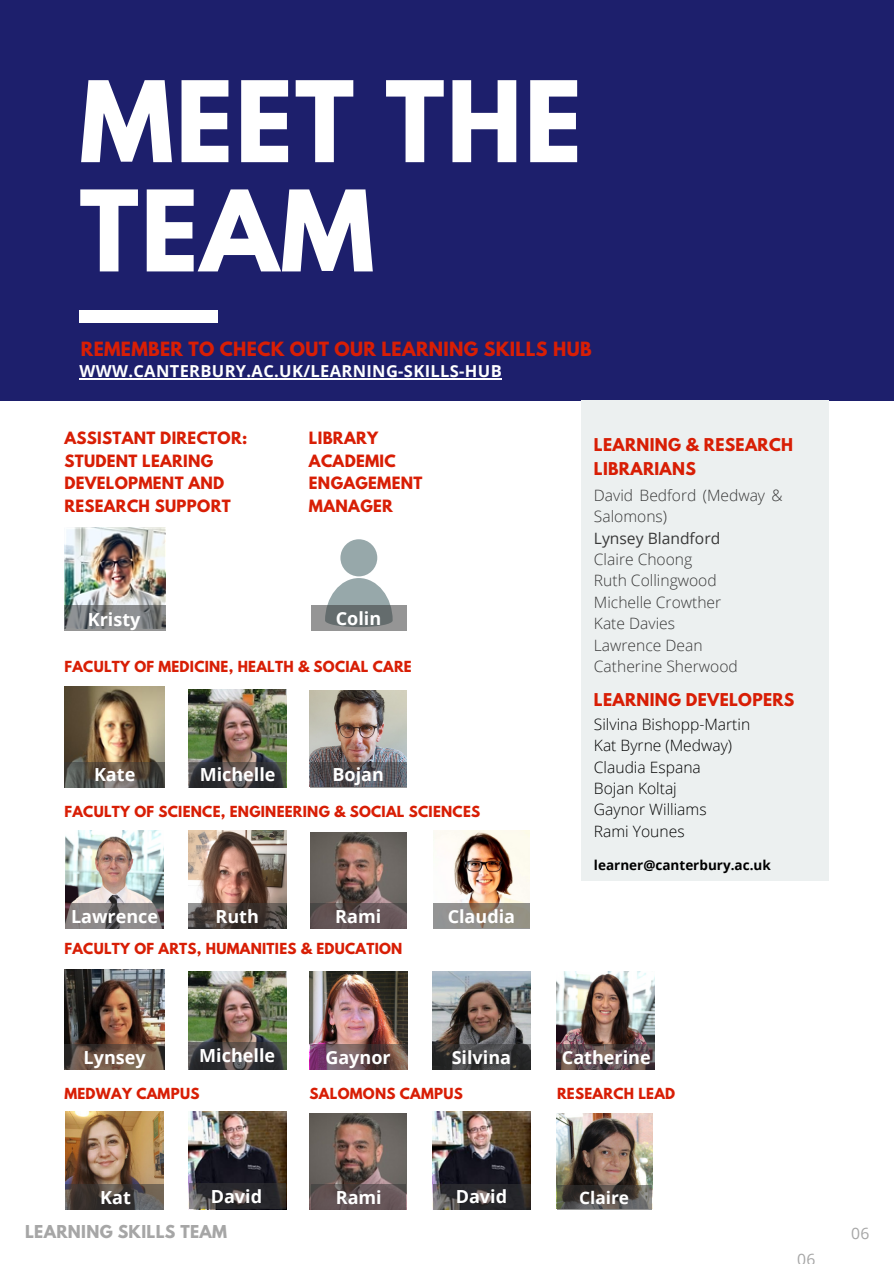
<style>
.page{position:relative;width:894px;height:1264px;background:#fff}
.page>*{position:absolute;margin:0;border:0;box-sizing:border-box;transform-origin:0 0}
.t1{font:700 99.3px/109.2px "League Spartan";letter-spacing:.02em;color:#fff}
.t2{font:700 18px "Open Sans";color:#fff}
.t3{font:700 17.4px "League Spartan";letter-spacing:.02em;color:#d81e05}
.t4{font:700 17.25px "Open Sans";color:#fff}
.t5{font:700 16.5px "Open Sans";letter-spacing:.02em;color:#fff}
.t6{font:700 15.75px "League Spartan";letter-spacing:.02em;color:#a6a6a6}
.t7{font:15.75px "Open Sans";color:#a6a6a6}
.t8{font:300 15.6px/21.5px "Open Sans";color:#383838}
.t9{font:300 15.6px "Open Sans";color:#000}
.t10{font:700 15.6px "League Spartan";letter-spacing:.02em;color:#d81e05}
.t11{font:15.6px "Open Sans";color:#383838}
.t12{font:700 15px/22.5px "League Spartan";letter-spacing:.02em;color:#d81e05}
.t13{font:700 13.5px "League Spartan";letter-spacing:.02em;color:#d81e05}
.t14{font:700 13.5px "Open Sans";color:#000}
</style>
<div class="page">
<div style="left:0;top:0;width:893px;height:400px;background:#1d1f6c"></div>
<div style="left:79px;top:310px;width:139px;height:13px;background:#fff"></div>
<hr style="left:79px;top:378px;width:423px;height:1px;background:#fff">
<img style="left:64px;top:528px;width:101px;height:77px">
<svg style="left:64px;top:605px;width:101px;height:25px;background:#7c7f81"></svg>
<svg style="left:327px;top:539px;width:63px;height:66px"></svg>
<svg style="left:311px;top:605px;width:95px;height:25px;background:#787d7d"></svg>
<img style="left:64px;top:969px;width:101px;height:75px">
<svg style="left:64px;top:1044px;width:101px;height:25px;background:#695446"></svg>
<img style="left:188px;top:971px;width:98px;height:70px">
<svg style="left:188px;top:1041px;width:98px;height:28px;background:#454342"></svg>
<img style="left:309px;top:971px;width:98px;height:98px">
<svg style="left:310px;top:1044px;width:97px;height:25px;background:#6c4e57"></svg>
<img style="left:432px;top:971px;width:98px;height:73px">
<svg style="left:432px;top:1044px;width:98px;height:25px;background:#3b3b3b"></svg>
<img style="left:556px;top:971px;width:98px;height:73px">
<svg style="left:556px;top:1044px;width:98px;height:25px;background:#604d4f"></svg>
<img style="left:188px;top:689px;width:98px;height:98px">
<svg style="left:189px;top:762px;width:97px;height:25px;background:#424040"></svg>
<img style="left:64px;top:686px;width:101px;height:76px">
<svg style="left:64px;top:762px;width:101px;height:25px;background:#59524a"></svg>
<img style="left:310px;top:690px;width:96px;height:72px">
<svg style="left:310px;top:762px;width:97px;height:25px;background:#555459"></svg>
<img style="left:65px;top:1111px;width:99px;height:98px">
<svg style="left:65px;top:1184px;width:98px;height:25px;background:#4b4541"></svg>
<img style="left:188px;top:1111px;width:98px;height:98px">
<svg style="left:189px;top:1183px;width:97px;height:25px;background:#3a373a"></svg>
<img style="left:309px;top:1113px;width:97px;height:96px">
<svg style="left:310px;top:1184px;width:95px;height:25px;background:#615354"></svg>
<img style="left:432px;top:1111px;width:98px;height:98px">
<svg style="left:433px;top:1184px;width:97px;height:25px;background:#3a383a"></svg>
<img style="left:66px;top:830px;width:98px;height:73px">
<svg style="left:66px;top:903px;width:98px;height:26px;background:#7f7a7b"></svg>
<img style="left:188px;top:830px;width:98px;height:73px">
<svg style="left:188px;top:903px;width:98px;height:26px;background:#4c423e"></svg>
<img style="left:433px;top:831px;width:96px;height:72px">
<svg style="left:433px;top:903px;width:96px;height:26px;background:#938d84"></svg>
<img style="left:310px;top:832px;width:96px;height:71px">
<svg style="left:310px;top:903px;width:96px;height:26px;background:#615254"></svg>
<img style="left:556px;top:1113px;width:96px;height:95px">
<svg style="left:556px;top:1185px;width:95px;height:24px;background:#514d48"></svg>
<div style="left:580px;top:400px;width:248px;height:480px;background:#ecf0f0"></div>
<p class="t1" style="left:79px;top:80px;width:504px">MEET THE<br>TEAM</p>
<p class="t3" style="left:81px;top:340px;width:512px">REMEMBER TO CHECK OUT OUR LEARNING SKILLS HUB</p>
<p class="t5" style="left:79px;top:359px;width:423px">WWW.CANTERBURY.AC.UK/LEARNING-SKILLS-HUB</p>
<p class="t12" style="left:64px;top:429px;width:184px">ASSISTANT DIRECTOR:<br>STUDENT LEARING<br>DEVELOPMENT AND<br>RESEARCH SUPPORT</p>
<p class="t12" style="left:309px;top:429px;width:115px">LIBRARY<br>ACADEMIC<br>ENGAGEMENT<br>MANAGER</p>
<p class="t2" style="left:88px;top:606px;width:54px">Kristy</p>
<p class="t2" style="left:336px;top:605px;width:47px">Colin</p>
<p class="t13" style="left:64px;top:660px;width:349px">FACULTY OF MEDICINE, HEALTH &amp; SOCIAL CARE</p>
<p class="t2" style="left:94px;top:762px;width:43px">Kate</p>
<p class="t2" style="left:200px;top:762px;width:77px">Michelle</p>
<p class="t2" style="left:332px;top:761px;width:53px">Bojan</p>
<p class="t13" style="left:64px;top:805px;width:417px">FACULTY OF SCIENCE, ENGINEERING &amp; SOCIAL SCIENCES</p>
<p class="t2" style="left:71px;top:903px;width:88px">Lawrence</p>
<p class="t2" style="left:215px;top:903px;width:45px">Ruth</p>
<p class="t2" style="left:447px;top:903px;width:69px">Claudia</p>
<p class="t2" style="left:335px;top:903px;width:47px">Rami</p>
<p class="t13" style="left:64px;top:941px;width:339px">FACULTY OF ARTS, HUMANITIES &amp; EDUCATION</p>
<p class="t10" style="left:593px;top:437px;width:200px">LEARNING &amp; RESEARCH</p>
<p class="t10" style="left:593px;top:461px;width:103px">LIBRARIANS</p>
<p class="t8" style="left:593px;top:484px;width:190px">David Bedford (Medway &amp;<br>Salomons)</p>
<p class="t11" style="left:593px;top:527px;width:128px">Lynsey Blandford</p>
<p class="t8" style="left:593px;top:548px;width:100px">Claire Choong</p>
<p class="t8" style="left:593px;top:569px;width:124px">Ruth Collingwood</p>
<p class="t8" style="left:593px;top:591px;width:129px">Michelle Crowther</p>
<p class="t8" style="left:593px;top:634px;width:110px">Lawrence Dean</p>
<p class="t8" style="left:593px;top:655px;width:145px">Catherine Sherwood</p>
<p class="t8" style="left:593px;top:612px;width:83px">Kate Davies</p>
<p class="t10" style="left:593px;top:691px;width:202px">LEARNING DEVELOPERS</p>
<p class="t9" style="left:593px;top:713px;width:158px">Silvina Bishopp-Martin</p>
<p class="t9" style="left:593px;top:734px;width:140px">Kat Byrne (Medway)</p>
<p class="t9" style="left:593px;top:756px;width:108px">Claudia Espana</p>
<p class="t9" style="left:593px;top:777px;width:84px">Bojan Koltaj</p>
<p class="t9" style="left:593px;top:798px;width:114px">Gaynor Williams</p>
<p class="t9" style="left:593px;top:820px;width:92px">Rami Younes</p>
<p class="t14" style="left:593px;top:855px;width:178px">learner@canterbury.ac.uk</p>
<p class="t2" style="left:84px;top:1044px;width:64px">Lynsey</p>
<p class="t2" style="left:199px;top:1043px;width:77px">Michelle</p>
<p class="t2" style="left:325px;top:1044px;width:67px">Gaynor</p>
<p class="t2" style="left:451px;top:1044px;width:61px">Silvina</p>
<p class="t2" style="left:561px;top:1044px;width:90px">Catherine</p>
<p class="t13" style="left:64px;top:1087px;width:136px">MEDWAY CAMPUS</p>
<p class="t2" style="left:100px;top:1184px;width:32px">Kat</p>
<p class="t2" style="left:211px;top:1183px;width:53px">David</p>
<p class="t13" style="left:309px;top:1087px;width:155px">SALOMONS CAMPUS</p>
<p class="t2" style="left:336px;top:1184px;width:47px">Rami</p>
<p class="t2" style="left:455px;top:1183px;width:53px">David</p>
<p class="t13" style="left:557px;top:1087px;width:120px">RESEARCH LEAD</p>
<p class="t4" style="left:579px;top:1185px;width:51px">Claire</p>
<p class="t6" style="left:25px;top:1223px;width:203px">LEARNING SKILLS TEAM</p>
<p class="t7" style="left:851px;top:1221px;width:20px">06</p>
<p class="t7" style="left:797px;top:1247px;width:20px">06</p>
</div>
